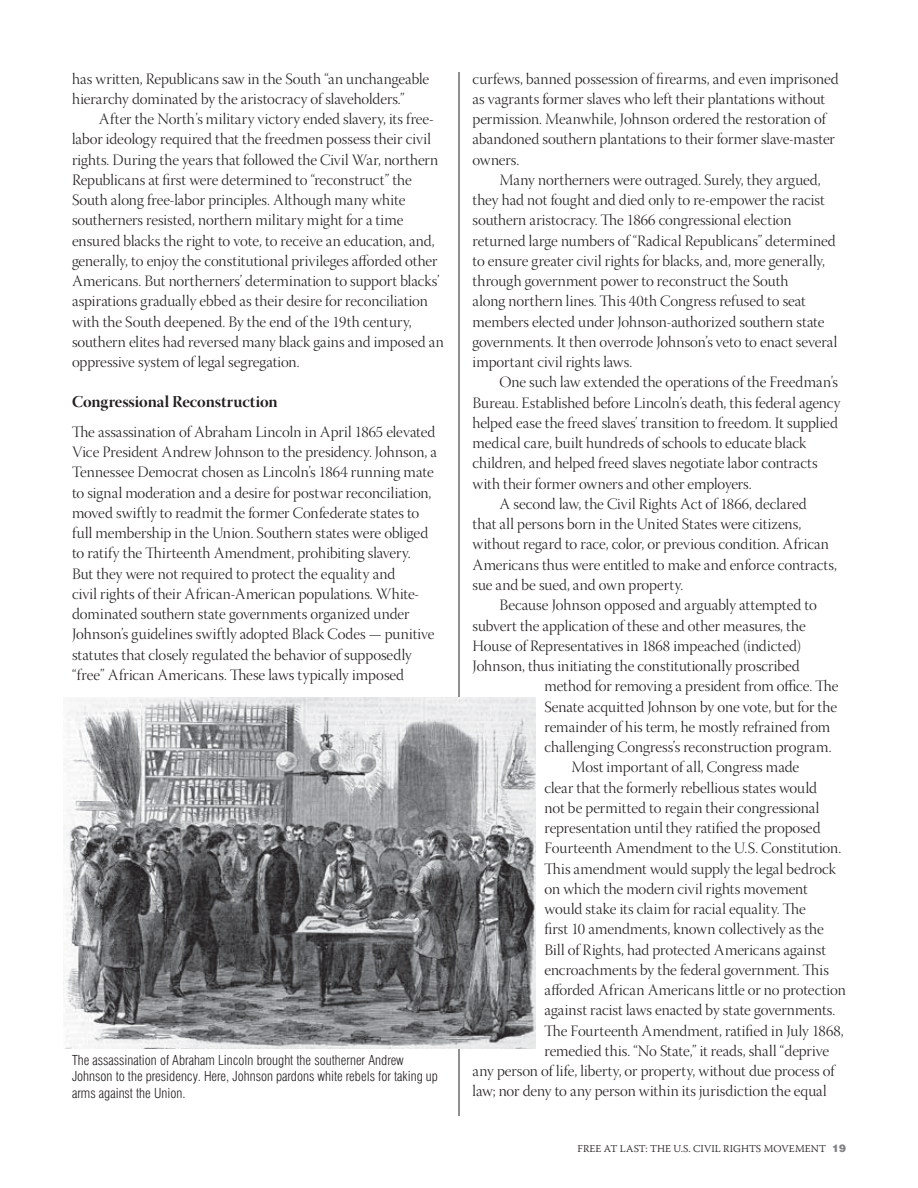
<style>
.page{position:relative;width:918px;height:1188px;background:#fff}
.page>*{position:absolute;margin:0;border:0;box-sizing:border-box;transform-origin:0 0}
.t1{font:16.5px "Warnock Pro Bold Disp";letter-spacing:-.005em;color:#231f20}
.t2{font:15.75px/20.2px "Warnock Pro Light Disp";color:#231f20}
.t3{font:300 condensed 13.5px/16.5px "Swiss 721 BT";color:#231f20}
.t4{font:300 10.5px "Warnock Pro";letter-spacing:.005em;color:#231f20}
.s1{font-family:"Swiss 721 BT";font-weight:900;color:#808285}
</style>
<div class="page">
<hr style="left:459px;top:72px;width:1px;height:1044px;background:#231f20">
<img style="left:63px;top:698px;width:473px;height:350px">
<p class="t2" style="left:72px;top:70px;width:359px">has written, Republicans saw in the South “an unchangeable hierarchy dominated by the aristocracy of slaveholders.”</p>
<p class="t2" style="left:72px;top:110px;width:373px;text-indent:27px">After the North’s military victory ended slavery, its free&shy;labor ideology required that the freedmen possess their civil rights. During the years that followed the Civil War, northern Republicans at first were determined to “reconstruct” the South along free-labor principles. Although many white southerners resisted, northern military might for a time ensured blacks the right to vote, to receive an education, and, generally, to enjoy the constitutional privileges afforded other Americans. But northerners’ determination to support blacks’ aspirations gradually ebbed as their desire for reconciliation with the South deepened. By the end of the 19th century, southern elites had reversed many black gains and imposed an oppressive system of legal segregation.</p>
<p class="t1" style="left:72px;top:395px;width:207px">Congressional Reconstruction</p>
<p class="t2" style="left:72px;top:423px;width:366px">The assassination of Abraham Lincoln in April 1865 elevated Vice President Andrew Johnson to the presidency. Johnson, a Tennessee Democrat chosen as Lincoln’s 1864 running mate to signal moderation and a desire for postwar reconciliation, moved swiftly to readmit the former Confederate states to full membership in the Union. Southern states were obliged to ratify the Thirteenth Amendment, prohibiting slavery.<br>But they were not required to protect the equality and<br>civil rights of their African-American populations. White&shy;dominated southern state governments organized under Johnson’s guidelines swiftly adopted Black Codes — punitive statutes that closely regulated the behavior of supposedly “free” African Americans. These laws typically imposed</p>
<p class="t3" style="left:72px;top:1052px;width:368px">The assassination of Abraham Lincoln brought the southerner Andrew<br>Johnson to the presidency. Here, Johnson pardons white rebels for taking up arms against the Union.</p>
<p class="t2" style="left:473px;top:70px;width:368px">curfews, banned possession of firearms, and even imprisoned as vagrants former slaves who left their plantations without permission. Meanwhile, Johnson ordered the restoration of abandoned southern plantations to their former slave-master owners.</p>
<p class="t2" style="left:473px;top:171px;width:366px;text-indent:27px">Many northerners were outraged. Surely, they argued, they had not fought and died only to re-empower the racist southern aristocracy. The 1866 congressional election returned large numbers of “Radical Republicans” determined to ensure greater civil rights for blacks, and, more generally, through government power to reconstruct the South<br>along northern lines. This 40th Congress refused to seat members elected under Johnson-authorized southern state governments. It then overrode Johnson’s veto to enact several important civil rights laws.</p>
<p class="t2" style="left:500px;top:374px;width:340px">One such law extended the operations of the Freedman’s</p>
<p class="t2" style="left:473px;top:394px;width:370px">Bureau. Established before Lincoln’s death, this federal agency</p>
<p class="t2" style="left:473px;top:414px;width:367px">helped ease the freed slaves’ transition to freedom. It supplied</p>
<p class="t2" style="left:473px;top:434px;width:335px">medical care, built hundreds of schools to educate black</p>
<p class="t2" style="left:473px;top:455px;width:347px">children, and helped freed slaves negotiate labor contracts</p>
<p class="t2" style="left:473px;top:475px;width:281px">with their former owners and other employers.</p>
<p class="t2" style="left:500px;top:495px;width:309px">A second law, the Civil Rights Act of 1866, declared</p>
<p class="t2" style="left:473px;top:515px;width:330px">that all persons born in the United States were citizens,</p>
<p class="t2" style="left:473px;top:536px;width:358px">without regard to race, color, or previous condition. African</p>
<p class="t2" style="left:473px;top:556px;width:366px">Americans thus were entitled to make and enforce contracts,</p>
<p class="t2" style="left:473px;top:576px;width:212px">sue and be sued, and own property.</p>
<p class="t2" style="left:500px;top:596px;width:319px">Because Johnson opposed and arguably attempted to</p>
<p class="t2" style="left:473px;top:617px;width:335px">subvert the application of these and other measures, the</p>
<p class="t2" style="left:473px;top:637px;width:331px">House of Representatives in 1868 impeached (indicted)</p>
<p class="t2" style="left:473px;top:657px;width:329px">Johnson, thus initiating the constitutionally proscribed</p>
<p class="t2" style="left:544px;top:677px;width:295px">method for removing a president from office. The</p>
<p class="t2" style="left:544px;top:698px;width:294px">Senate acquitted Johnson by one vote, but for the</p>
<p class="t2" style="left:544px;top:718px;width:287px">remainder of his term, he mostly refrained from</p>
<p class="t2" style="left:544px;top:738px;width:289px">challenging Congress’s reconstruction program.</p>
<p class="t2" style="left:571px;top:758px;width:229px">Most important of all, Congress made</p>
<p class="t2" style="left:544px;top:779px;width:274px">clear that the formerly rebellious states would</p>
<p class="t2" style="left:544px;top:799px;width:276px">not be permitted to regain their congressional</p>
<p class="t2" style="left:544px;top:819px;width:278px">representation until they ratified the proposed</p>
<p class="t2" style="left:544px;top:839px;width:298px">Fourteenth Amendment to the U.S. Constitution.</p>
<p class="t2" style="left:544px;top:860px;width:293px">This amendment would supply the legal bedrock</p>
<p class="t2" style="left:544px;top:880px;width:265px">on which the modern civil rights movement</p>
<p class="t2" style="left:544px;top:900px;width:263px">would stake its claim for racial equality. The</p>
<p class="t2" style="left:544px;top:920px;width:281px">first 10 amendments, known collectively as the</p>
<p class="t2" style="left:544px;top:941px;width:283px">Bill of Rights, had protected Americans against</p>
<p class="t2" style="left:544px;top:961px;width:286px">encroachments by the federal government. This</p>
<p class="t2" style="left:544px;top:981px;width:303px">afforded African Americans little or no protection</p>
<p class="t2" style="left:544px;top:1001px;width:292px">against racist laws enacted by state governments.</p>
<p class="t2" style="left:544px;top:1022px;width:301px">The Fourteenth Amendment, ratified in July 1868,</p>
<p class="t2" style="left:544px;top:1042px;width:286px">remedied this. “No State,” it reads, shall “deprive</p>
<p class="t2" style="left:473px;top:1062px;width:364px">any person of life, liberty, or property, without due process of</p>
<p class="t2" style="left:473px;top:1083px;width:356px">law; nor deny to any person within its jurisdiction the equal</p>
<p class="t4" style="left:578px;top:1142px;width:270px">FREE AT LAST: THE U.S. CIVIL RIGHTS MOVEMENT <span class="s1">19</span></p>
</div>
